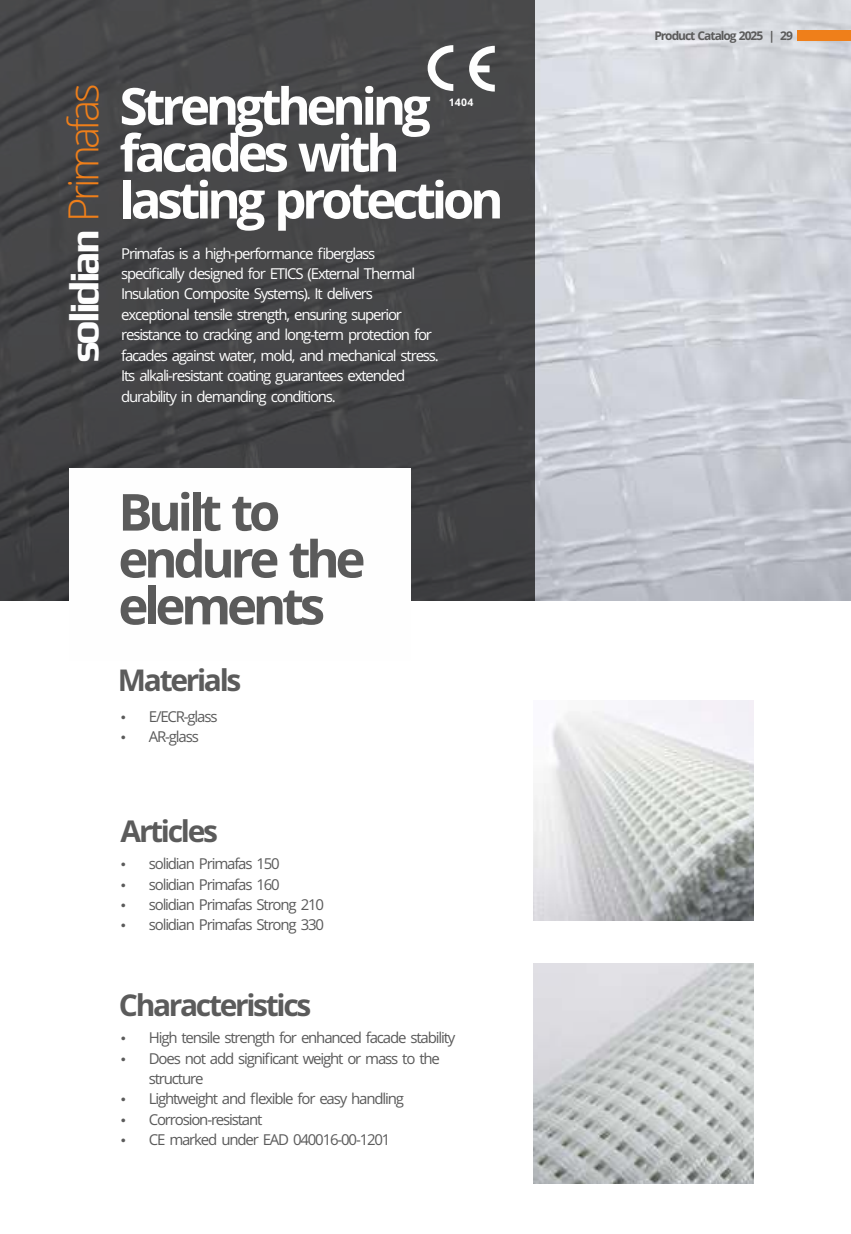
<style>
.page{position:relative;width:851px;height:1234px;background:#fff}
.page>*{position:absolute;margin:0;border:0;box-sizing:border-box;transform-origin:0 0}
.t1{font:700 51px/46.8px "Open Sans";letter-spacing:-.085em;color:#fefefe}
.t2{font:700 51px/46.8px "Open Sans";letter-spacing:-.085em;color:#5b5b5b}
.t3{font:700 41.85px "Play";letter-spacing:-.075em;color:#fefefe}
.t4{font:700 30px "Open Sans";letter-spacing:-.08em;color:#5b5b5b}
.t5{font:15px/20.4px "Open Sans";letter-spacing:-.08em;color:#fefefe}
.t6{font:15px/20.4px "Open Sans";letter-spacing:-.08em;color:#5b5b5b}
.t7{font:700 12px "Open Sans";letter-spacing:-.085em;color:#5b5b5b}
.t8{font:700 10.35px "Open Sans";color:#fefefe}
.s1{font-family:"Open Sans";font-weight:300;color:#ef7f1a}
</style>
<div class="page">
<img style="left:534px;top:963px;width:219px;height:219px">
<img style="left:534px;top:700px;width:219px;height:220px">
<img style="left:534px;top:0;width:316px;height:600px">
<div style="left:0;top:0;width:534px;height:600px;background:#464648"></div>
<div style="left:69px;top:468px;width:341px;height:192px;background:#fefefe"></div>
<svg style="left:427px;top:45px;width:26px;height:46px"></svg>
<svg style="left:469px;top:46px;width:25px;height:46px"></svg>
<div style="left:797px;top:30px;width:53px;height:11px;background:#ef7f1a"></div>
<h2 class="t3" style="left:59px;top:363px;width:281px;rotate:-90deg">solidian <span class="s1">Primafas</span></h2>
<h1 class="t1" style="left:119px;top:88px;width:385px">Strengthening facades with lasting protection</h1>
<p class="t8" style="left:448px;top:98px;width:26px">1404</p>
<p class="t5" style="left:121px;top:244px;width:319px">Primafas is a high-performance fiberglass specifically designed for ETICS (External Thermal Insulation Composite Systems). It delivers exceptional tensile strength, ensuring superior resistance to cracking and long-term protection for facades against water, mold, and mechanical stress.<br>Its alkali-resistant coating guarantees extended durability in demanding conditions.</p>
<h1 class="t2" style="left:118px;top:493px;width:249px">Built to endure the elements</h1>
<h3 class="t4" style="left:118px;top:667px;width:125px">Materials</h3>
<p class="t6" style="left:149px;top:707px;width:70px">E/ECR-glass</p>
<p class="t6" style="left:149px;top:728px;width:52px">AR-glass</p>
<h3 class="t4" style="left:121px;top:818px;width:99px">Articles</h3>
<p class="t6" style="left:149px;top:854px;width:132px">solidian Primafas 150 solidian Primafas 160</p>
<p class="t6" style="left:149px;top:916px;width:177px">solidian Primafas Strong 330</p>
<p class="t6" style="left:149px;top:895px;width:177px">solidian Primafas Strong 210</p>
<h3 class="t4" style="left:119px;top:992px;width:194px">Characteristics</h3>
<p class="t6" style="left:149px;top:1028px;width:308px">High tensile strength for enhanced facade stability</p>
<p class="t6" style="left:149px;top:1049px;width:292px">Does not add significant weight or mass to the structure<br>Lightweight and flexible for easy handling</p>
<p class="t6" style="left:149px;top:1130px;width:243px">CE marked under EAD 040016-00-1201</p>
<p class="t6" style="left:149px;top:1110px;width:115px">Corrosion-resistant</p>
<p class="t7" style="left:654px;top:31px;width:140px">Product Catalog 2025 | 29</p>
</div>
